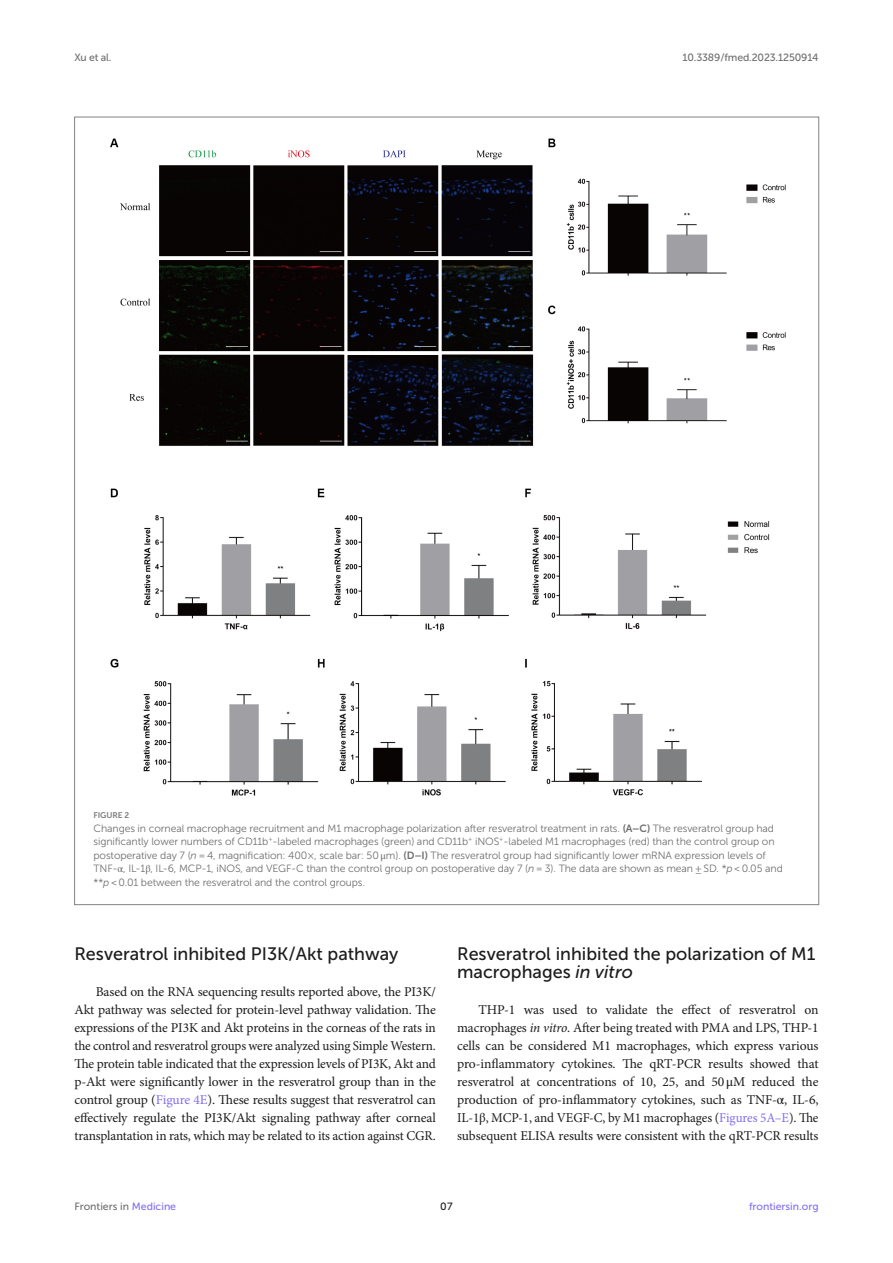
<style>
.page{position:relative;width:893px;height:1263px;background:#fff}
.page>*{position:absolute;margin:0;border:0;box-sizing:border-box;transform-origin:0 0}
.HEAD_2{font:18px/18px "Museo Sans 500";color:#1b1c1b}
.TEXT_FLUSH{font:13.5px/18px "Minion Pro";letter-spacing:-.01em;color:#1b1c1b;text-align:justify}
.FIG_LEG{font:10.5px/13.5px "Museo Sans 300";letter-spacing:-.01em;color:#706f70}
.t1{font:10.5px "Museo Sans 500";letter-spacing:-.015em;color:#706f70}
.t2{font:10.5px "Museo Sans 500";color:#856df0}
.t3{font:10.5px "Museo Sans 500";color:#1b1c1b}
.FIG_HD{font:8.25px "Museo Sans 700";letter-spacing:-.01em;color:#7e7f7f}
.s1{font-family:"Museo Sans 700"}
.s2{font-style:italic}
.s3{font-family:"STIX General"}
.s4{color:#856df0}
</style>
<div class="page">
<img style="left:110px;top:138px;width:676px;height:658px">
<p class="t1" style="left:74px;top:51px;width:39px">Xu et al.</p>
<p class="t1" style="left:683px;top:51px;width:137px">10.3389/fmed.2023.1250914</p>
<p class="FIG_HD" style="left:94px;top:811px;width:37px">FIGURE 2</p>
<p class="FIG_LEG" style="left:94px;top:821px;width:691px">Changes in corneal macrophage recruitment and M1 macrophage polarization after resveratrol treatment in rats. <span class="s1">(A–C)</span> The resveratrol group had significantly lower numbers of CD11b<sup>+</sup>-labeled macrophages (green) and CD11b<sup>+</sup> iNOS<sup>+</sup>-labeled M1 macrophages (red) than the control group on postoperative day 7 (<span class="s2">n</span> = 4, magnification: 400×, scale bar: 50 <span class="s3">μ</span>m). <span class="s1">(D–I)</span> The resveratrol group had significantly lower mRNA expression levels of TNF-<span class="s3">α</span>, IL-1<span class="s3">β</span>, IL-6, MCP-1, iNOS, and VEGF-C than the control group on postoperative day 7 (<span class="s2">n</span> = 3). The data are shown as mean ± SD. *<span class="s2">p</span> &lt; 0.05 and **<span class="s2">p</span> &lt; 0.01 between the resveratrol and the control groups.</p>
<p class="HEAD_2" style="left:74px;top:945px;width:325px">Resveratrol inhibited PI3K/Akt pathway</p>
<p class="TEXT_FLUSH" style="left:74px;top:983px;width:363px;text-indent:21px">Based on the RNA sequencing results reported above, the PI3K/ Akt pathway was selected for protein-level pathway validation. The expressions of the PI3K and Akt proteins in the corneas of the rats in the control and resveratrol groups were analyzed using Simple Western.<br>The protein table indicated that the expression levels of PI3K, Akt and p-Akt were significantly lower in the resveratrol group than in the control group (<span class="s4">Figure 4E</span>). These results suggest that resveratrol can effectively regulate the PI3K/Akt signaling pathway after corneal transplantation in rats, which may be related to its action against CGR.</p>
<p class="HEAD_2" style="left:457px;top:945px;width:360px">Resveratrol inhibited the polarization of M1 macrophages <span class="s2">in vitro</span></p>
<p class="TEXT_FLUSH" style="left:457px;top:1001px;width:363px;text-indent:21px">THP-1 was used to validate the effect of resveratrol on macrophages <span class="s2">in vitro</span>. After being treated with PMA and LPS, THP-1 cells can be considered M1 macrophages, which express various pro-inflammatory cytokines. The qRT-PCR results showed that resveratrol at concentrations of 10, 25, and 50<span class="s3">μ</span>M reduced the production of pro-inflammatory cytokines, such as TNF-<span class="s3">α</span>, IL-6, IL-1<span class="s3">β</span>, MCP-1, and VEGF-C, by M1 macrophages (<span class="s4">Figures 5A–E</span>). The subsequent ELISA results were consistent with the qRT-PCR results</p>
<p class="t1" style="left:74px;top:1200px;width:103px">Frontiers in <span class="s4">Medicine</span></p>
<p class="t3" style="left:440px;top:1200px;width:14px">07</p>
<p class="t2" style="left:749px;top:1200px;width:71px">frontiersin.org</p>
</div>
